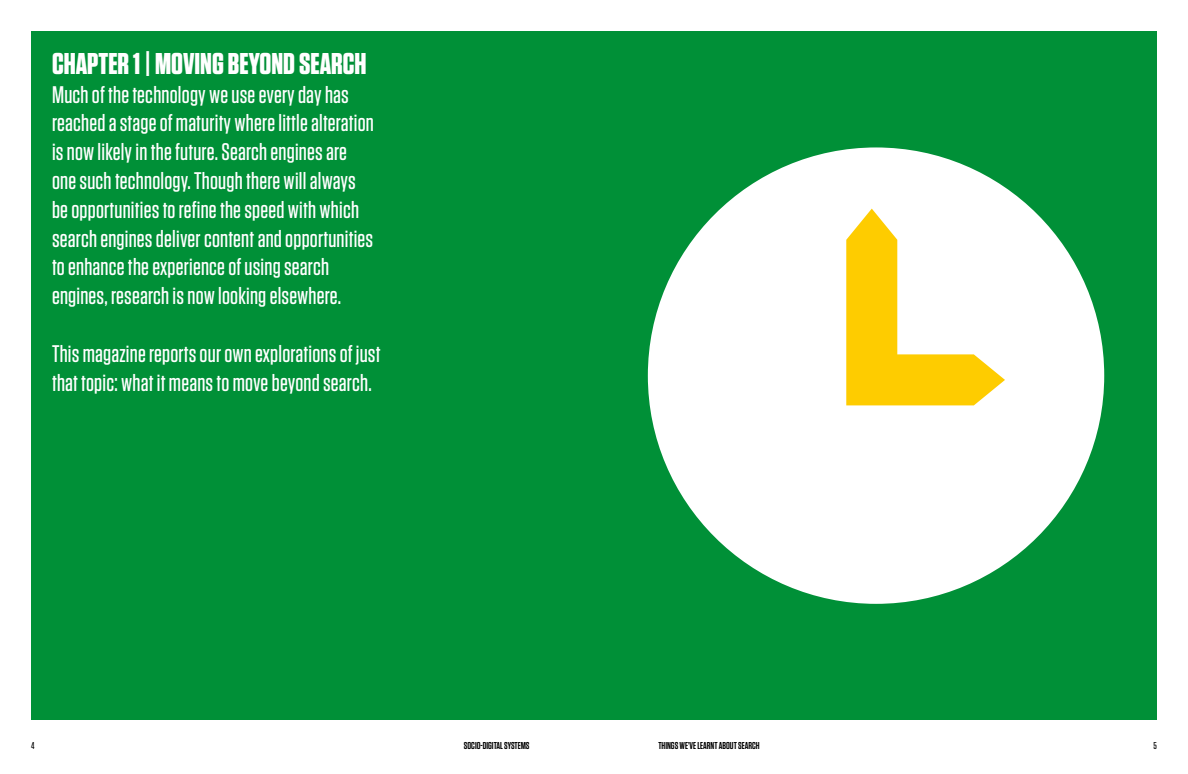
<style>
.page{position:relative;width:1188px;height:774px;background:#fff}
.page>*{position:absolute;margin:0;border:0;box-sizing:border-box;transform-origin:0 0}
.t1{font:700 30px "Tungsten";color:#fff}
.t2{font:500 24px/28.8px "Tungsten";letter-spacing:.01em;color:#fff}
.t3{font:600 10px "Tungsten";color:#000}
.t4{font:500 10px "Tungsten";color:#000}
</style>
<div class="page">
<div style="left:31px;top:31px;width:1126px;height:689px;background:#009037"></div>
<div style="left:648px;top:147px;width:456px;height:457px;background:#fff;border-radius:50%"></div>
<svg style="left:846px;top:209px;width:159px;height:196px"></svg>
<p class="t1" style="left:52px;top:47px;width:316px">CHAPTER 1 | MOVING BEYOND SEARCH</p>
<p class="t2" style="left:52px;top:80px;width:323px">Much of the technology we use every day has reached a stage of maturity where little alteration is now likely in the future. Search engines are one such technology. Though there will always be opportunities to refine the speed with which search engines deliver content and opportunities to enhance the experience of using search engines, research is now looking elsewhere.</p>
<p class="t2" style="left:52px;top:339px;width:330px">This magazine reports our own explorations of just that topic: what it means to move beyond search.</p>
<p class="t4" style="left:31px;top:740px;width:5px">4</p>
<p class="t3" style="left:464px;top:740px;width:27px">SOCIO-DIGITAL</p>
<p class="t3" style="left:504px;top:740px;width:26px">SYSTEMS</p>
<p class="t3" style="left:658px;top:740px;width:103px">THINGS WE’VE LEARNT ABOUT SEARCH</p>
<p class="t4" style="left:1153px;top:740px;width:5px">5</p>
</div>
